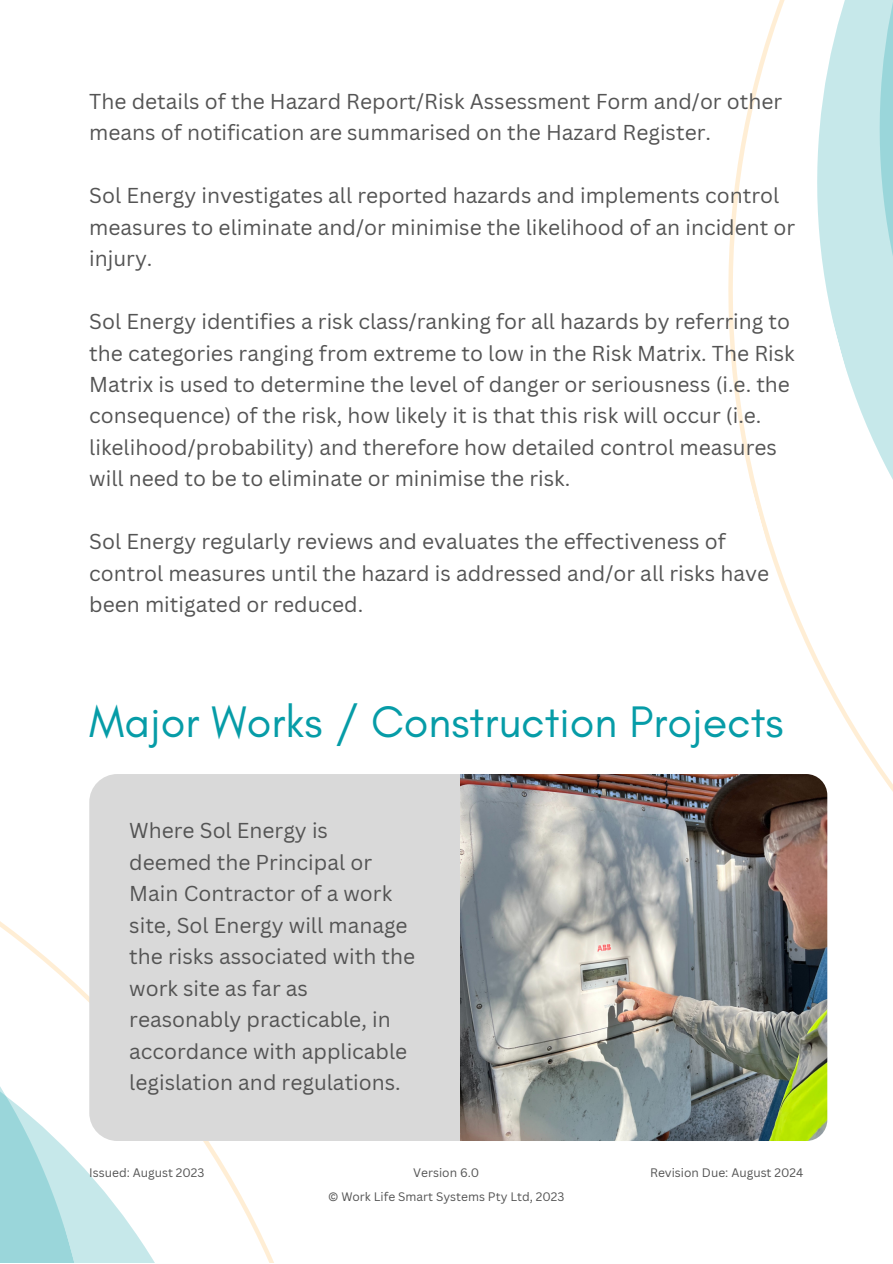
<style>
.page{position:relative;width:893px;height:1264px;background:#fff}
.page>*{position:absolute;margin:0;border:0;box-sizing:border-box;transform-origin:0 0}
.t1{font:45px "Glacial Indifference";color:#069ca7}
.t2{font:21px/31.5px "Canva Sans";color:#545454}
.t3{font:12px "Canva Sans";color:#545454}
</style>
<div class="page">
<svg style="left:636px;top:106px;width:192px;height:1035px"></svg>
<svg style="left:160px;top:1140px;width:153px;height:122px"></svg>
<svg style="left:0;top:777px;width:160px;height:485px"></svg>
<svg style="left:749px;top:0;width:79px;height:871px"></svg>
<svg style="left:812px;top:0;width:80px;height:817px"></svg>
<div style="left:89px;top:774px;width:424px;height:366px;background:#d9d9d9;border-radius:28px"></div>
<img style="left:460px;top:774px;width:367px;height:366px;border-radius:21px">
<img style="left:460px;top:774px;width:221px;height:366px">
<p class="t2" style="left:89px;top:85px;width:694px">The details of the Hazard Report/Risk Assessment Form and/or other means of notification are summarised on the Hazard Register.</p>
<p class="t2" style="left:89px;top:179px;width:707px">Sol Energy investigates all reported hazards and implements control measures to eliminate and/or minimise the likelihood of an incident or injury.</p>
<p class="t2" style="left:89px;top:305px;width:707px">Sol Energy identifies a risk class/ranking for all hazards by referring to the categories ranging from extreme to low in the Risk Matrix. The Risk Matrix is used to determine the level of danger or seriousness (i.e. the consequence) of the risk, how likely it is that this risk will occur (i.e. likelihood/probability) and therefore how detailed control measures will need to be to eliminate or minimise the risk.</p>
<p class="t2" style="left:89px;top:525px;width:681px">Sol Energy regularly reviews and evaluates the effectiveness of control measures until the hazard is addressed and/or all risks have been mitigated or reduced.</p>
<p class="t1" style="left:89px;top:694px;width:695px">Major Works / Construction Projects</p>
<p class="t2" style="left:129px;top:814px;width:287px">Where Sol Energy is deemed the Principal or<br>Main Contractor of a work site, Sol Energy will manage the risks associated with the work site as far as reasonably practicable, in accordance with applicable legislation and regulations.</p>
<p class="t3" style="left:89px;top:1164px;width:117px">Issued: August 2023</p>
<p class="t3" style="left:413px;top:1164px;width:68px">Version 6.0</p>
<p class="t3" style="left:328px;top:1188px;width:238px">© Work Life Smart Systems Pty Ltd, 2023</p>
<p class="t3" style="left:650px;top:1164px;width:155px">Revision Due: August 2024</p>
</div>
